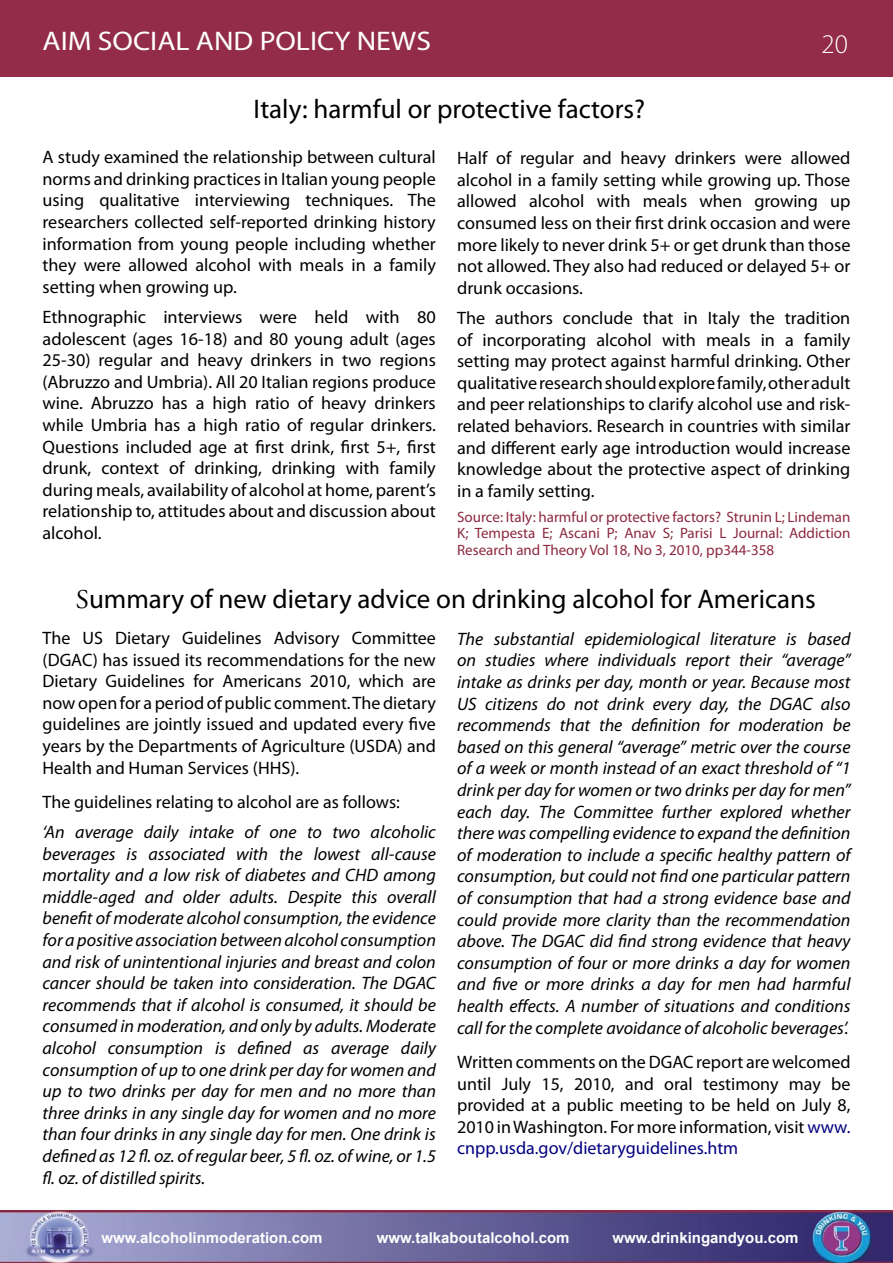
<style>
.page{position:relative;width:893px;height:1263px;background:#fff}
.page>*{position:absolute;margin:0;border:0;box-sizing:border-box;transform-origin:0 0}
.t1{font:27px "Myriad Pro";color:#000}
.t2{font:27px "Myriad Pro";color:#fff;scale:1.1 1}
.t3{font:300 27px "Myriad Pro";color:#fff}
.t4{font:18px/21.6px "Myriad Pro";color:#000;text-align:justify}
.t5{font:italic 18px/21.6px "Myriad Pro";color:#000;text-align:justify}
.t6{font:15px/16.5px "Myriad Pro";color:#8d2940;text-align:justify}
.t7{font:700 15px "Arial";color:#fff}
.s1{font-family:"Adobe Garamond Pro"}
.s2{font-style:normal}
.s3{color:#000080}
</style>
<div class="page">
<div style="left:0;top:0;width:892px;height:77px;background:#932c49"></div>
<svg style="left:892px;top:0;width:1px;height:77px"></svg>
<img style="left:0;top:1210px;width:893px;height:53px">
<h1 class="t2" style="left:43px;top:24px;width:355px">AIM SOCIAL AND POLICY NEWS</h1>
<h1 class="t3" style="left:822px;top:27px;width:28px">20</h1>
<h1 class="t1" style="left:253px;top:93px;width:393px">Italy: harmful or protective factors?</h1>
<p class="t4" style="left:43px;top:146px;width:395px">A study examined the relationship between cultural norms and drinking practices in Italian young people using qualitative interviewing techniques. The researchers collected self-reported drinking history information from young people including whether they were allowed alcohol with meals in a family setting when growing up.</p>
<p class="t4" style="left:43px;top:306px;width:395px">Ethnographic interviews were held with 80 adolescent (ages 16-18) and 80 young adult (ages 25-30) regular and heavy drinkers in two regions (Abruzzo and Umbria). All 20 Italian regions produce wine. Abruzzo has a high ratio of heavy drinkers while Umbria has a high ratio of regular drinkers.<br>Questions included age at first drink, first 5+, first drunk, context of drinking, drinking with family during meals, availability of alcohol at home, parent’s relationship to, attitudes about and discussion about alcohol.</p>
<p class="t4" style="left:457px;top:147px;width:395px">Half of regular and heavy drinkers were allowed alcohol in a family setting while growing up. Those allowed alcohol with meals when growing up consumed less on their first drink occasion and were more likely to never drink 5+ or get drunk than those not allowed. They also had reduced or delayed 5+ or drunk occasions.</p>
<p class="t4" style="left:457px;top:307px;width:395px">The authors conclude that in Italy the tradition of incorporating alcohol with meals in a family setting may protect against harmful drinking. Other qualitative research should explore family, other adult and peer relationships to clarify alcohol use and risk&shy;related behaviors. Research in countries with similar and different early age introduction would increase knowledge about the protective aspect of drinking in a family setting.</p>
<p class="t6" style="left:457px;top:508px;width:395px">Source: Italy: harmful or protective factors? Strunin L; Lindeman K; Tempesta E; Ascani P; Anav S; Parisi L Journal: Addiction Research and Theory Vol 18, No 3, 2010, pp344-358</p>
<h1 class="t1" style="left:76px;top:582px;width:742px"><span class="s1">S</span>ummary of new dietary advice on drinking alcohol for Americans</h1>
<p class="t5" style="left:457px;top:628px;width:395px">The substantial epidemiological literature is based on studies where individuals report their “average” intake as drinks per day, month or year. Because most US citizens do not drink every day, the DGAC also recommends that the definition for moderation be based on this general “average” metric over the course of a week or month instead of an exact threshold of “1 drink per day for women or two drinks per day for men” each day. The Committee further explored whether there was compelling evidence to expand the definition of moderation to include a specific healthy pattern of consumption, but could not find one particular pattern of consumption that had a strong evidence base and could provide more clarity than the recommendation above. The DGAC did find strong evidence that heavy consumption of four or more drinks a day for women and five or more drinks a day for men had harmful health effects. A number of situations and conditions call for the <span class="s2">c</span>omplete avoidance of alcoholic beverages’.</p>
<p class="t4" style="left:457px;top:1051px;width:395px">Written comments on the DGAC report are welcomed until July 15, 2010, and oral testimony may be provided at a public meeting to be held on July 8, 2010 in Washington. For more information, visit <span class="s3">www. cnpp.usda.gov/dietaryguidelines.htm</span></p>
<p class="t4" style="left:43px;top:627px;width:395px">The US Dietary Guidelines Advisory Committee (DGAC) has issued its recommendations for the new Dietary Guidelines for Americans 2010, which are now open for a period of public comment. The dietary guidelines are jointly issued and updated every five years by the Departments of Agriculture (USDA) and Health and Human Services (HHS).</p>
<p class="t4" style="left:43px;top:791px;width:359px">The guidelines relating to alcohol are as follows:</p>
<p class="t5" style="left:43px;top:821px;width:395px">‘An average daily intake of one to two alcoholic beverages is associated with the lowest all-cause mortality and a low risk of diabetes and CHD among middle-aged and older adults. Despite this overall benefit of moderate alcohol consumption, the evidence for a positive association between alcohol consumption and risk of unintentional injuries and breast and colon cancer should be taken into consideration. The DGAC recommends that if alcohol is consumed, it should be consumed in moderation, and only by adults. Moderate alcohol consumption is defined as average daily consumption of up to one drink per day for women and up to two drinks per day for men and no more than three drinks in any single day for women and no more than four drinks in any single day for men. One drink is defined as 12 fl. oz. of regular beer, 5 fl. oz. of wine, or 1.5 fl. oz. of distilled spirits.</p>
<p class="t7" style="left:101px;top:1229px;width:223px">www.alcoholinmoderation.com</p>
<p class="t7" style="left:377px;top:1229px;width:194px">www.talkaboutalcohol.com</p>
<p class="t7" style="left:612px;top:1229px;width:188px">www.drinkingandyou.com</p>
</div>
